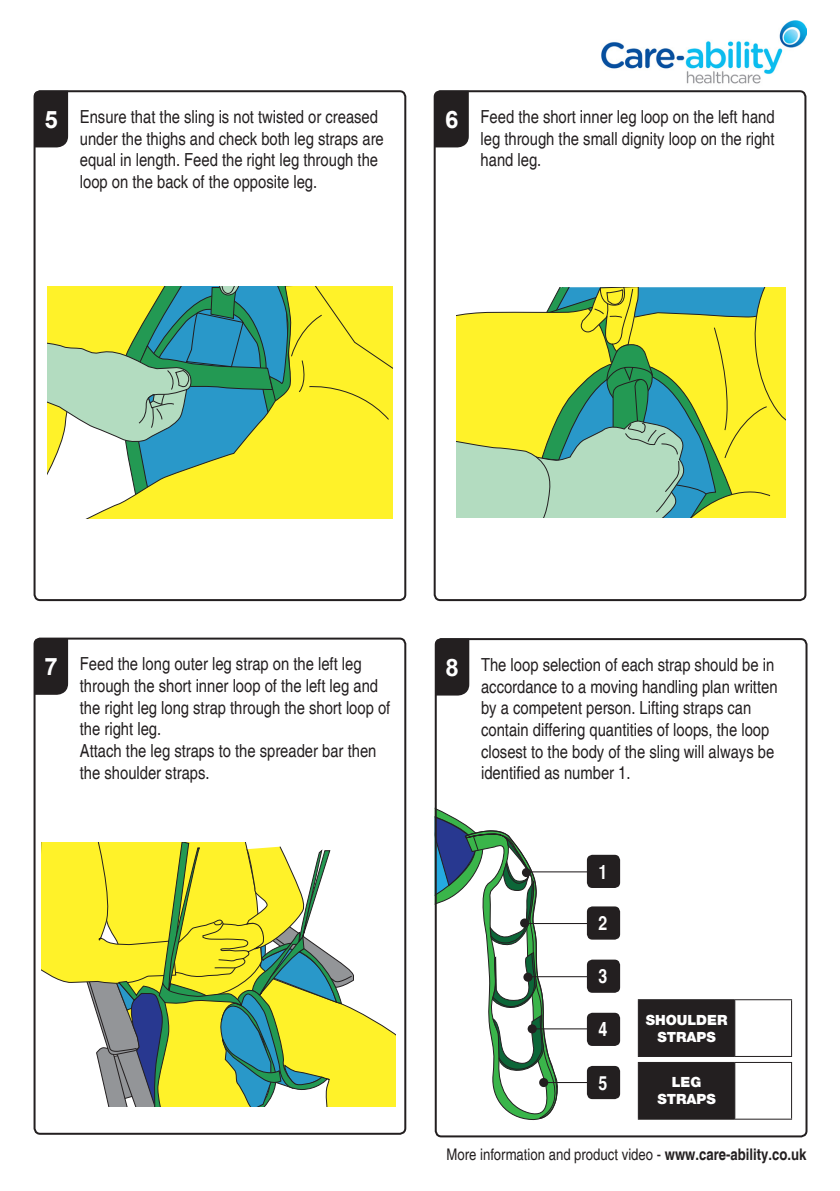
<style>
.page{position:relative;width:840px;height:1191px;background:#fff}
.page>*{position:absolute;margin:0;border:0;box-sizing:border-box;transform-origin:0 0}
.t1{font:700 24px "Arial";color:#fff}
.t2{font:700 condensed 19.6px "Helvetica";color:#fff}
.t3{font:condensed 18px/21.6px "Helvetica";color:#231f20}
.t4{font:condensed 16px "Helvetica";color:#231f20}
.t5{font:900 14px "Helvetica 95";color:#fff}
.s1{font-weight:700}
</style>
<div class="page">
<img style="left:601px;top:20px;width:205px;height:74px">
<div style="left:35px;top:91px;width:33px;height:56px;background:#231f20"></div>
<div style="left:436px;top:93px;width:32px;height:54px;background:#231f20"></div>
<div style="left:433px;top:90px;width:373px;height:511px;border:2px solid #231f20;border-radius:6px"></div>
<div style="left:34px;top:90px;width:372px;height:511px;border:2px solid #231f20;border-radius:6px"></div>
<svg style="left:87px;top:500px;width:305px;height:18px;background:#fdf136"></svg>
<svg style="left:47px;top:286px;width:345px;height:214px;background:#b1d06f"></svg>
<svg style="left:354px;top:1009px;width:41px;height:97px;background:#fcf142"></svg>
<svg style="left:42px;top:842px;width:312px;height:264px"></svg>
<div style="left:37px;top:640px;width:31px;height:55px;background:#231f20"></div>
<div style="left:34px;top:637px;width:372px;height:497px;border:2px solid #231f20;border-radius:6px"></div>
<svg style="left:456px;top:287px;width:329px;height:230px;background:#bad367"></svg>
<svg style="left:437px;top:809px;width:123px;height:311px"></svg>
<hr style="left:526px;top:871px;width:82px;height:1px;background:#231f20">
<hr style="left:524px;top:923px;width:82px;height:1px;background:#231f20">
<hr style="left:527px;top:976px;width:69px;height:1px;background:#231f20">
<hr style="left:533px;top:1028px;width:62px;height:1px;background:#231f20">
<hr style="left:543px;top:1082px;width:46px;height:1px;background:#231f20">
<div style="left:521px;top:868px;width:9px;height:9px;background:#231f20;border-radius:50%"></div>
<div style="left:520px;top:918px;width:9px;height:9px;background:#231f20;border-radius:50%"></div>
<div style="left:523px;top:972px;width:9px;height:9px;background:#231f20;border-radius:50%"></div>
<div style="left:527px;top:1024px;width:9px;height:9px;background:#231f20;border-radius:50%"></div>
<div style="left:539px;top:1078px;width:9px;height:9px;background:#231f20;border-radius:50%"></div>
<div style="left:586px;top:854px;width:33px;height:34px;background:#231f20;border-radius:6px"></div>
<div style="left:586px;top:906px;width:33px;height:33px;background:#231f20;border-radius:6px"></div>
<div style="left:586px;top:959px;width:33px;height:33px;background:#231f20;border-radius:6px"></div>
<div style="left:586px;top:1012px;width:33px;height:34px;background:#231f20;border-radius:6px"></div>
<div style="left:586px;top:1066px;width:33px;height:33px;background:#231f20;border-radius:6px"></div>
<div style="left:437px;top:641px;width:32px;height:54px;background:#231f20"></div>
<div style="left:434px;top:638px;width:373px;height:499px;border:2px solid #231f20;border-radius:6px"></div>
<div style="left:638px;top:1000px;width:96px;height:118px;background:#231f20"></div>
<hr style="left:637px;top:999px;width:97px;height:1px;background:#231f20">
<hr style="left:637px;top:1000px;width:1px;height:56px;background:#231f20">
<hr style="left:734px;top:999px;width:57px;height:1px;background:#231f20">
<hr style="left:637px;top:1056px;width:97px;height:1px;background:#231f20">
<hr style="left:734px;top:1056px;width:57px;height:1px;background:#231f20">
<hr style="left:734px;top:1000px;width:1px;height:56px;background:#231f20">
<hr style="left:790px;top:1000px;width:1px;height:56px;background:#231f20">
<hr style="left:637px;top:1062px;width:97px;height:1px;background:#231f20">
<hr style="left:637px;top:1063px;width:1px;height:55px;background:#231f20">
<hr style="left:734px;top:1062px;width:57px;height:1px;background:#231f20">
<hr style="left:637px;top:1118px;width:97px;height:1px;background:#231f20">
<hr style="left:734px;top:1118px;width:57px;height:1px;background:#231f20">
<hr style="left:734px;top:1063px;width:1px;height:55px;background:#231f20">
<hr style="left:790px;top:1063px;width:1px;height:55px;background:#231f20">
<p class="t1" style="left:44px;top:102px;width:15px">5</p>
<p class="t3" style="left:80px;top:106px;width:299px">Ensure that the sling is not twisted or creased</p>
<p class="t1" style="left:445px;top:102px;width:15px">6</p>
<p class="t3" style="left:80px;top:128px;width:305px">under the thighs and check both leg straps are equal in length. Feed the right leg through the loop on the back of the opposite leg.</p>
<p class="t3" style="left:480px;top:106px;width:295px;text-align:justify">Feed the short inner leg loop on the left hand leg through the small dignity loop on the right hand leg.</p>
<p class="t1" style="left:44px;top:650px;width:15px">7</p>
<p class="t3" style="left:80px;top:653px;width:283px">Feed the long outer leg strap on the left leg</p>
<p class="t3" style="left:80px;top:675px;width:312px">through the short inner loop of the left leg and the right leg long strap through the short loop of the right leg.<br>Attach the leg straps to the spreader bar then the shoulder straps.</p>
<p class="t1" style="left:445px;top:650px;width:15px">8</p>
<p class="t3" style="left:481px;top:654px;width:298px">The loop selection of each strap should be in accordance to a moving handling plan written by a competent person. Lifting straps can contain differing quantities of loops, the loop closest to the body of the sling will always be identified as number 1.</p>
<p class="t2" style="left:598px;top:859px;width:10px">1</p>
<p class="t2" style="left:598px;top:911px;width:10px">2</p>
<p class="t2" style="left:598px;top:964px;width:10px">3</p>
<p class="t2" style="left:598px;top:1017px;width:10px">4</p>
<p class="t2" style="left:598px;top:1070px;width:10px">5</p>
<p class="t5" style="left:645px;top:1011px;width:83px">SHOULDER</p>
<p class="t5" style="left:657px;top:1028px;width:60px">STRAPS</p>
<p class="t5" style="left:671px;top:1074px;width:31px">LEG</p>
<p class="t5" style="left:657px;top:1090px;width:60px">STRAPS</p>
<p class="t4" style="left:446px;top:1145px;width:361px">More information and product video - <span class="s1">www.care-ability.co.uk</span></p>
</div>
